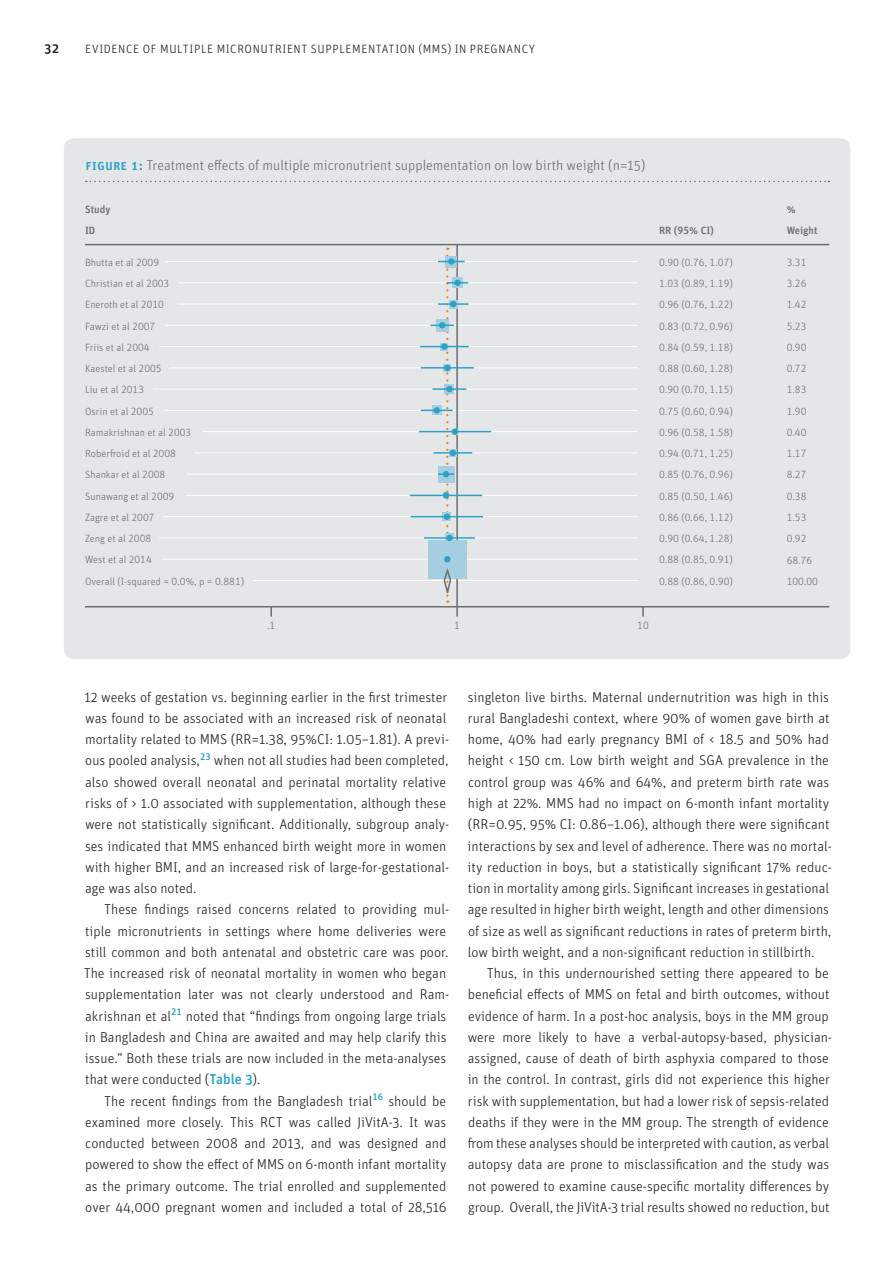
<style>
.page{position:relative;width:893px;height:1263px;background:#fff}
.page>*{position:absolute;margin:0;border:0;box-sizing:border-box;transform-origin:0 0}
.t1{font:300 14.25px/21.3px "Unit Pro";color:#231f20}
.t2{font:300 14.25px "Unit Pro";color:#6c6d70}
.t3{font:500 13.5px "Unit Pro";color:#231f20}
.t4{font:300 12px "Unit Pro";letter-spacing:.05em;color:#231f20}
.t5{font:300 10.5px/21.3px "Unit Pro";color:#6c6d70}
.t6{font:500 10.5px/21.3px "Unit Pro";color:#6c6d70}
.s1{font-weight:500;color:#2ca2c7}
</style>
<div class="page">
<div style="left:64px;top:138px;width:786px;height:521px;background:#e5e6e8;border-radius:11px"></div>
<hr style="left:161px;top:559px;width:477px;height:1px;background:#fff">
<hr style="left:166px;top:261px;width:472px;height:1px;background:#fff">
<hr style="left:178px;top:282px;width:460px;height:1px;background:#fff">
<hr style="left:178px;top:304px;width:460px;height:1px;background:#fff">
<hr style="left:165px;top:325px;width:473px;height:1px;background:#fff">
<hr style="left:159px;top:346px;width:479px;height:1px;background:#fff">
<hr style="left:169px;top:367px;width:469px;height:1px;background:#fff">
<hr style="left:153px;top:389px;width:485px;height:1px;background:#fff">
<hr style="left:163px;top:410px;width:475px;height:1px;background:#fff">
<hr style="left:202px;top:431px;width:436px;height:1px;background:#fff">
<hr style="left:194px;top:452px;width:444px;height:1px;background:#fff">
<hr style="left:186px;top:474px;width:452px;height:1px;background:#fff">
<hr style="left:186px;top:495px;width:452px;height:1px;background:#fff">
<hr style="left:163px;top:516px;width:475px;height:1px;background:#fff">
<hr style="left:159px;top:537px;width:479px;height:1px;background:#fff">
<hr style="left:253px;top:580px;width:385px;height:1px;background:#fff">
<hr style="left:456px;top:244px;width:2px;height:373px;background:#6c6d70">
<div style="left:428px;top:540px;width:38px;height:38px;background:#a5cee3"></div>
<svg style="left:86px;top:181px;width:743px;height:1px"></svg>
<hr style="left:85px;top:244px;width:744px;height:1px;background:#6c6d70">
<hr style="left:85px;top:606px;width:744px;height:1px;background:#6c6d70">
<svg style="left:270px;top:607px;width:2px;height:10px"></svg>
<svg style="left:642px;top:607px;width:2px;height:10px"></svg>
<hr style="left:447px;top:282px;width:21px;height:2px;background:#2ca2c7">
<hr style="left:438px;top:303px;width:31px;height:2px;background:#2ca2c7">
<hr style="left:410px;top:495px;width:72px;height:1px;background:#2ca2c7">
<hr style="left:411px;top:516px;width:72px;height:1px;background:#2ca2c7">
<hr style="left:419px;top:431px;width:72px;height:1px;background:#2ca2c7">
<hr style="left:433px;top:452px;width:39px;height:2px;background:#2ca2c7">
<hr style="left:420px;top:346px;width:49px;height:1px;background:#2ca2c7">
<hr style="left:421px;top:367px;width:53px;height:2px;background:#2ca2c7">
<hr style="left:432px;top:388px;width:34px;height:2px;background:#2ca2c7">
<hr style="left:424px;top:537px;width:51px;height:2px;background:#2ca2c7">
<hr style="left:421px;top:410px;width:32px;height:1px;background:#2ca2c7">
<svg style="left:431px;top:256px;width:34px;height:347px"></svg>
<p class="t3" style="left:45px;top:39px;width:16px">32</p>
<p class="t4" style="left:85px;top:41px;width:452px">EVIDENCE OF MULTIPLE MICRONUTRIENT SUPPLEMENTATION (MMS) IN PREGNANCY</p>
<p class="t2" style="left:86px;top:156px;width:562px"><span class="s1">figure 1:</span> Treatment effects of multiple micronutrient supplementation on low birth weight (n=15)</p>
<p class="t6" style="left:85px;top:198px;width:27px">Study<br>ID</p>
<p class="t5" style="left:85px;top:251px;width:161px">Bhutta et al 2009<br>Christian et al 2003<br>Eneroth et al 2010<br>Fawzi et al 2007<br>Friis et al 2004<br>Kaestel et al 2005<br>Liu et al 2013<br>Osrin et al 2005<br>Ramakrishnan et al 2003<br>Roberfroid et al 2008<br>Shankar et al 2008<br>Sunawang et al 2009<br>Zagre et al 2007<br>Zeng et al 2008<br>West et al 2014<br>Overall (I-squared = 0.0%, p = 0.881)</p>
<p class="t6" style="left:659px;top:219px;width:56px">RR (95% CI)</p>
<p class="t5" style="left:659px;top:251px;width:75px;text-align:justify">0.90 (0.76, 1.07)<br>1.03 (0.89, 1.19)<br>0.96 (0.76, 1.22)<br>0.83 (0.72, 0.96)<br>0.84 (0.59, 1.18)<br>0.88 (0.60, 1.28)<br>0.90 (0.70, 1.15)<br>0.75 (0.60, 0.94)<br>0.96 (0.58, 1.58)<br>0.94 (0.71, 1.25)<br>0.85 (0.76, 0.96)<br>0.85 (0.50, 1.46)<br>0.86 (0.66, 1.12)<br>0.90 (0.64, 1.28)<br>0.88 (0.85, 0.91)<br>0.88 (0.86, 0.90)</p>
<p class="t5" style="left:267px;top:615px;width:10px">.1</p>
<p class="t5" style="left:454px;top:615px;width:7px">1</p>
<p class="t5" style="left:637px;top:615px;width:13px">10</p>
<p class="t6" style="left:787px;top:198px;width:32px">%<br>Weight</p>
<p class="t5" style="left:787px;top:251px;width:33px">3.31<br>3.26<br>1.42<br>5.23<br>0.90<br>0.72<br>1.83<br>1.90<br>0.40<br>1.17<br>8.27<br>0.38<br>1.53<br>0.92<br>68.76<br>100.00</p>
<p class="t1" style="left:84px;top:686px;width:366px">12 weeks of gestation vs. beginning earlier in the first trimester was found to be associated with an increased risk of neonatal mortality related to MMS (RR=1.38, 95%CI: 1.05–1.81). A previ&shy;ous pooled analysis,<sup>23</sup> when not all studies had been completed, also showed overall neonatal and perinatal mortality relative risks of &gt; 1.0 associated with supplementation, although these were not statistically significant. Additionally, subgroup analy&shy;ses indicated that MMS enhanced birth weight more in women with higher BMI, and an increased risk of large-for-gestational&shy;age was also noted.</p>
<p class="t1" style="left:84px;top:898px;width:367px;text-indent:20px">These findings raised concerns related to providing mul&shy;tiple micronutrients in settings where home deliveries were still common and both antenatal and obstetric care was poor.<br>The increased risk of neonatal mortality in women who began supplementation later was not clearly understood and Ram&shy;akrishnan et al<sup>21</sup> noted that “findings from ongoing large trials in Bangladesh and China are awaited and may help clarify this issue.” Both these trials are now included in the meta-analyses that were conducted (<span class="s1">Table 3</span>).</p>
<p class="t1" style="left:85px;top:1090px;width:363px;text-align:justify;text-indent:19px">The recent findings from the Bangladesh trial<sup>16</sup> should be examined more closely. This RCT was called JiVitA-3. It was conducted between 2008 and 2013, and was designed and powered to show the effect of MMS on 6-month infant mortality as the primary outcome. The trial enrolled and supplemented over 44,000 pregnant women and included a total of 28,516</p>
<p class="t1" style="left:468px;top:686px;width:366px">singleton live births. Maternal undernutrition was high in this rural Bangladeshi context, where 90% of women gave birth at home, 40% had early pregnancy BMI of &lt; 18.5 and 50% had height &lt; 150 cm. Low birth weight and SGA prevalence in the control group was 46% and 64%, and preterm birth rate was high at 22%. MMS had no impact on 6-month infant mortality (RR=0.95, 95% CI: 0.86–1.06), although there were significant interactions by sex and level of adherence. There was no mortal&shy;ity reduction in boys, but a statistically significant 17% reduc&shy;tion in mortality among girls. Significant increases in gestational age resulted in higher birth weight, length and other dimensions of size as well as significant reductions in rates of preterm birth, low birth weight, and a non-significant reduction in stillbirth.</p>
<p class="t1" style="left:468px;top:962px;width:366px;text-indent:19px">Thus, in this undernourished setting there appeared to be beneficial effects of MMS on fetal and birth outcomes, without evidence of harm. In a post-hoc analysis, boys in the MM group were more likely to have a verbal-autopsy-based, physician&shy;assigned, cause of death of birth asphyxia compared to those in the control. In contrast, girls did not experience this higher risk with supplementation, but had a lower risk of sepsis-related deaths if they were in the MM group. The strength of evidence from these analyses should be interpreted with caution, as verbal autopsy data are prone to misclassification and the study was not powered to examine cause-specific mortality differences by group. Overall, the JiVitA-3 trial results showed no reduction, but</p>
</div>
